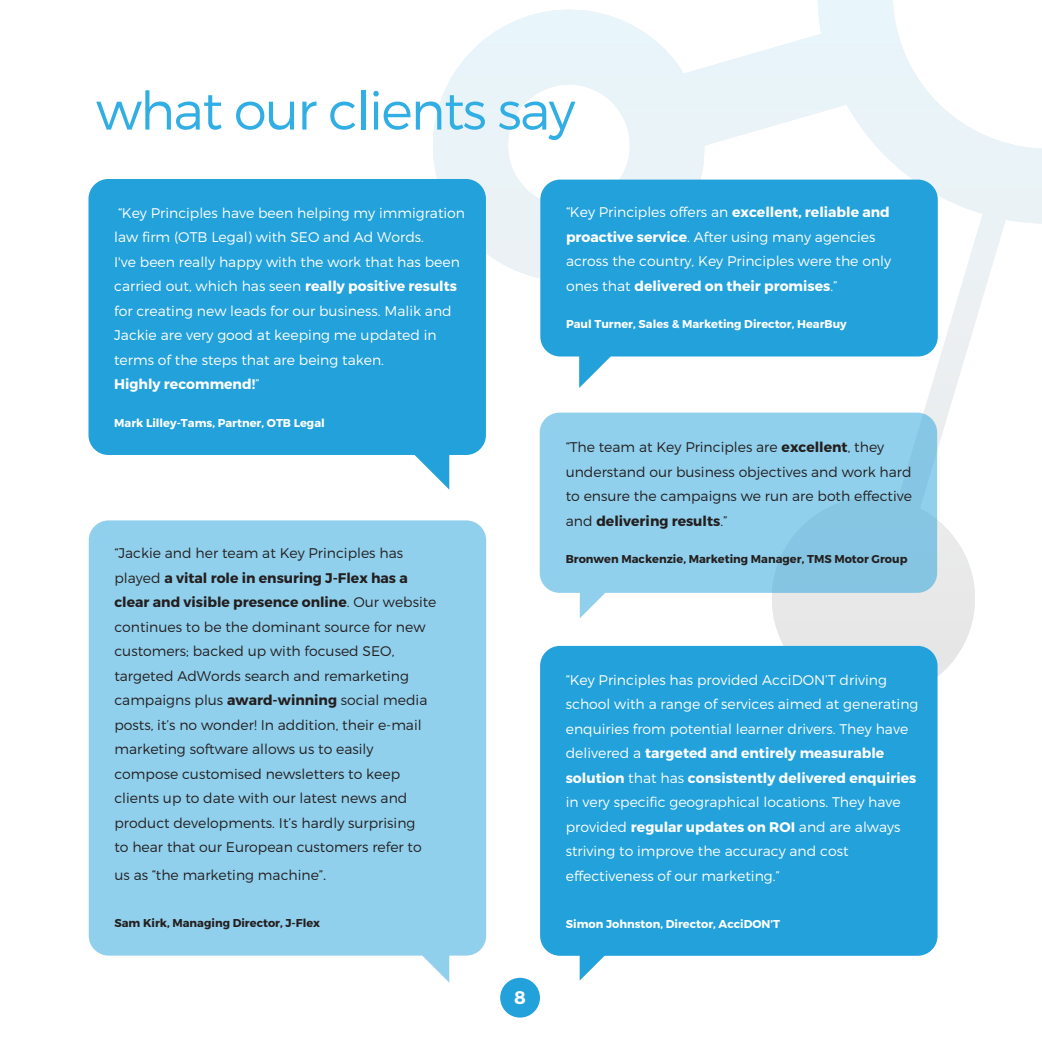
<style>
.page{position:relative;width:1042px;height:1042px;background:#fff}
.page>*{position:absolute;margin:0;border:0;box-sizing:border-box;transform-origin:0 0}
.t1{font:300 53.02px "Montserrat";letter-spacing:-.035em;color:#31aee3}
.t2{font:700 18.2px "Montserrat";color:#fff}
.t3{font:300 14px/24.5px "Montserrat";color:#fff}
.t4{font:300 14px/24.5px "Montserrat";color:#241f1f}
.t5{font:700 11.38px "Montserrat";color:#fff}
.t6{font:700 11.38px "Montserrat";color:#241f1f}
.s1{font-weight:700}
.s2{font-size:15.75px}
</style>
<div class="page">
<svg style="left:937px;top:669px;width:8px;height:31px"></svg>
<svg style="left:433px;top:0;width:609px;height:669px"></svg>
<svg style="left:540px;top:413px;width:397px;height:205px;background:#9ad2ec"></svg>
<div style="left:89px;top:520px;width:397px;height:462px;background:#90d0ed"></div>
<div style="left:500px;top:978px;width:40px;height:39px;background:#22a1db;border-radius:50%"></div>
<div style="left:88px;top:179px;width:398px;height:276px;background:#22a1db;border-radius:20px"></div>
<div style="left:540px;top:646px;width:397px;height:310px;background:#22a1db;border-radius:20px"></div>
<svg style="left:414px;top:455px;width:35px;height:35px"></svg>
<svg style="left:580px;top:955px;width:49px;height:25px"></svg>
<div style="left:540px;top:180px;width:398px;height:176px;background:#22a1db;border-radius:20px"></div>
<svg style="left:579px;top:356px;width:50px;height:32px"></svg>
<h1 class="t1" style="left:96px;top:78px;width:481px">what our clients say</h1>
<p class="t3" style="left:114px;top:200px;width:352px">“Key Principles have been helping my immigration law firm (OTB Legal) with SEO and Ad Words.<br>I've been really happy with the work that has been carried out, which has seen <span class="s1">really positive results </span>for creating new leads for our business. Malik and Jackie are very good at keeping me updated in terms of the steps that are being taken.<br><span class="s1">Highly recommend!</span>”</p>
<p class="t5" style="left:114px;top:416px;width:212px">Mark Lilley-Tams, Partner, OTB Legal</p>
<p class="t4" style="left:114px;top:541px;width:324px">“Jackie and her team at Key Principles has played <span class="s1">a vital role in ensuring J-Flex has a clear and visible presence online</span>. Our website continues to be the dominant source for new customers; backed up with focused SEO, targeted AdWords search and remarketing campaigns plus <span class="s1">award-winning</span> social media posts, it’s no wonder! In addition, their e-mail marketing software allows us to easily compose customised newsletters to keep clients up to date with our latest news and product developments. It’s hardly surprising<br>to hear that our European customers refer to</p>
<p class="t4" style="left:114px;top:863px;width:213px">us as “the marketing machine”<span class="s2">.</span></p>
<p class="t6" style="left:114px;top:916px;width:207px">Sam Kirk, Managing Director, J-Flex</p>
<p class="t3" style="left:566px;top:200px;width:327px">“Key Principles offers an <span class="s1">excellent, reliable and proactive service</span>. After using many agencies across the country, Key Principles were the only ones that <span class="s1">delivered on their promises</span>.”</p>
<p class="t5" style="left:566px;top:317px;width:282px">Paul Turner, Sales &amp; Marketing Director, HearBuy</p>
<p class="t4" style="left:566px;top:434px;width:348px">“The team at Key Principles are <span class="s1">excellent</span>, they understand our business objectives and work hard to ensure the campaigns we run are both effective and <span class="s1">delivering results</span>.”</p>
<p class="t6" style="left:566px;top:552px;width:343px">Bronwen Mackenzie, Marketing Manager, TMS Motor Group</p>
<h2 class="t2" style="left:514px;top:986px;width:13px">8</h2>
<p class="t3" style="left:566px;top:667px;width:354px">“Key Principles has provided AcciDON’T driving school with a range of services aimed at generating enquiries from potential learner drivers. They have delivered a <span class="s1">targeted and entirely measurable solution</span> that has <span class="s1">consistently delivered enquiries </span>in very specific geographical locations. They have provided <span class="s1">regular updates on ROI</span> and are always striving to improve the accuracy and cost effectiveness of our marketing.”</p>
<p class="t5" style="left:566px;top:916px;width:216px">Simon Johnston, Director, AcciDON’T</p>
</div>
